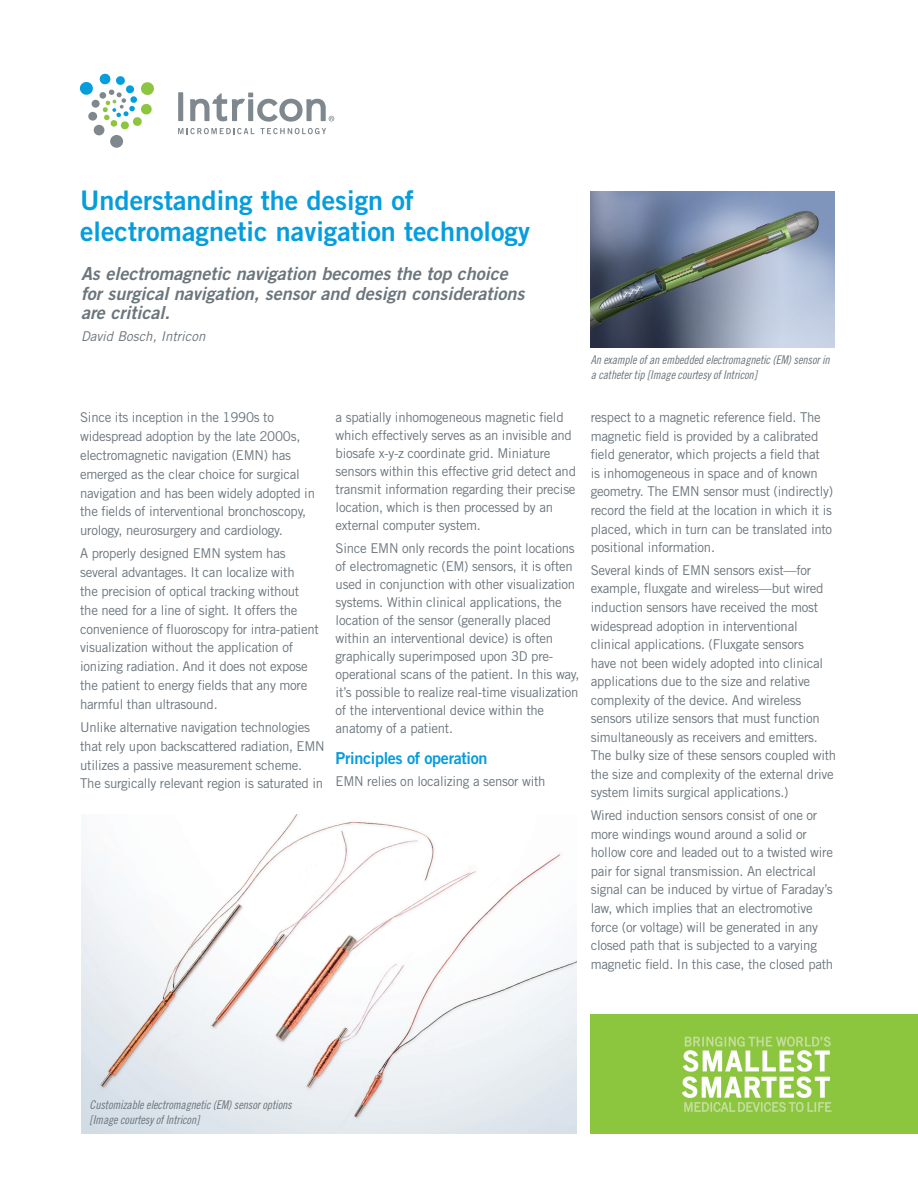
<style>
.page{position:relative;width:918px;height:1188px;background:#fff}
.page>*{position:absolute;margin:0;border:0;box-sizing:border-box;transform-origin:0 0}
.BODY_TEXT{font:27px/31.5px "Trade Gothic LT Std Bd 2";color:#069ddc}
.BODY_TEXT-2{font:18px/19.5px "Trade Gothic LT Std Bd 2 Obl";color:#6b757c}
.BODY_TEXT-3{font:16.5px "Trade Gothic LT Std Bd 2";letter-spacing:-.02em;color:#069ddc}
.BODY_TEXT-4{font:13.5px/18.6px "Trade Gothic LT Std";letter-spacing:-.02em;color:#6b757c}
.BODY_TEXT-5{font:italic 13.5px "Trade Gothic LT Std";color:#6b757c}
.BODY_TEXT-6{font:12px/15px "Trade Gothic LT Std Cn 18 Obl";letter-spacing:-.01em;color:#6b757c}
</style>
<div class="page">
<svg style="left:79px;top:73px;width:75px;height:75px"></svg>
<div style="left:178px;top:92px;width:5px;height:29px;background:#7e888e"></div>
<svg style="left:190px;top:93px;width:144px;height:29px"></svg>
<svg style="left:178px;top:128px;width:76px;height:6px"></svg>
<svg style="left:260px;top:128px;width:66px;height:6px"></svg>
<img style="left:590px;top:1014px;width:328px;height:120px">
<img style="left:590px;top:191px;width:245px;height:157px">
<img style="left:81px;top:815px;width:496px;height:319px">
<p class="BODY_TEXT" style="left:80px;top:184px;width:451px">Understanding the design of electromagnetic navigation technology</p>
<p class="BODY_TEXT-2" style="left:81px;top:264px;width:445px">As electromagnetic navigation becomes the top choice for surgical navigation, sensor and design considerations are critical.</p>
<p class="BODY_TEXT-5" style="left:81px;top:329px;width:126px">David Bosch, Intricon</p>
<p class="BODY_TEXT-4" style="left:80px;top:408px;width:236px">Since its inception in the 1990s to widespread adoption by the late 2000s, electromagnetic navigation (EMN) has emerged as the clear choice for surgical navigation and has been widely adopted in the fields of interventional bronchoscopy, urology, neurosurgery and cardiology.</p>
<p class="BODY_TEXT-4" style="left:80px;top:544px;width:240px">A properly designed EMN system has several advantages. It can localize with<br>the precision of optical tracking without the need for a line of sight. It offers the convenience of fluoroscopy for intra-patient visualization without the application of ionizing radiation. And it does not expose the patient to energy fields that any more harmful than ultrasound.</p>
<p class="BODY_TEXT-4" style="left:80px;top:718px;width:246px">Unlike alternative navigation technologies that rely upon backscattered radiation, EMN utilizes a passive measurement scheme.<br>The surgically relevant region is saturated in</p>
<p class="BODY_TEXT-4" style="left:336px;top:408px;width:242px;line-height:18px">a spatially inhomogeneous magnetic field which effectively serves as an invisible and biosafe x-y-z coordinate grid. Miniature sensors within this effective grid detect and transmit information regarding their precise location, which is then processed by an external computer system.</p>
<p class="BODY_TEXT-4" style="left:336px;top:539px;width:245px;line-height:18px">Since EMN only records the point locations of electromagnetic (EM) sensors, it is often used in conjunction with other visualization systems. Within clinical applications, the location of the sensor (generally placed within an interventional device) is often graphically superimposed upon 3D pre&shy;operational scans of the patient. In this way, it’s possible to realize real-time visualization of the interventional device within the anatomy of a patient.</p>
<p class="BODY_TEXT-3" style="left:336px;top:748px;width:153px">Principles of operation</p>
<p class="BODY_TEXT-4" style="left:336px;top:772px;width:211px">EMN relies on localizing a sensor with</p>
<p class="BODY_TEXT-6" style="left:591px;top:352px;width:241px">An example of an embedded electromagnetic (EM) sensor in a catheter tip [Image courtesy of Intricon]</p>
<p class="BODY_TEXT-4" style="left:591px;top:408px;width:244px">respect to a magnetic reference field. The magnetic field is provided by a calibrated field generator, which projects a field that<br>is inhomogeneous in space and of known geometry. The EMN sensor must (indirectly) record the field at the location in which it is placed, which in turn can be translated into positional information.</p>
<p class="BODY_TEXT-4" style="left:591px;top:561px;width:247px">Several kinds of EMN sensors exist—for example, fluxgate and wireless—but wired induction sensors have received the most widespread adoption in interventional clinical applications. (Fluxgate sensors<br>have not been widely adopted into clinical applications due to the size and relative complexity of the device. And wireless sensors utilize sensors that must function simultaneously as receivers and emitters.<br>The bulky size of these sensors coupled with the size and complexity of the external drive system limits surgical applications.)</p>
<p class="BODY_TEXT-4" style="left:591px;top:806px;width:244px">Wired induction sensors consist of one or more windings wound around a solid or hollow core and leaded out to a twisted wire pair for signal transmission. An electrical signal can be induced by virtue of Faraday’s law, which implies that an electromotive force (or voltage) will be generated in any closed path that is subjected to a varying magnetic field. In this case, the closed path</p>
<p class="BODY_TEXT-6" style="left:90px;top:1098px;width:204px">Customizable electromagnetic (EM) sensor options [Image courtesy of Intricon]</p>
</div>
